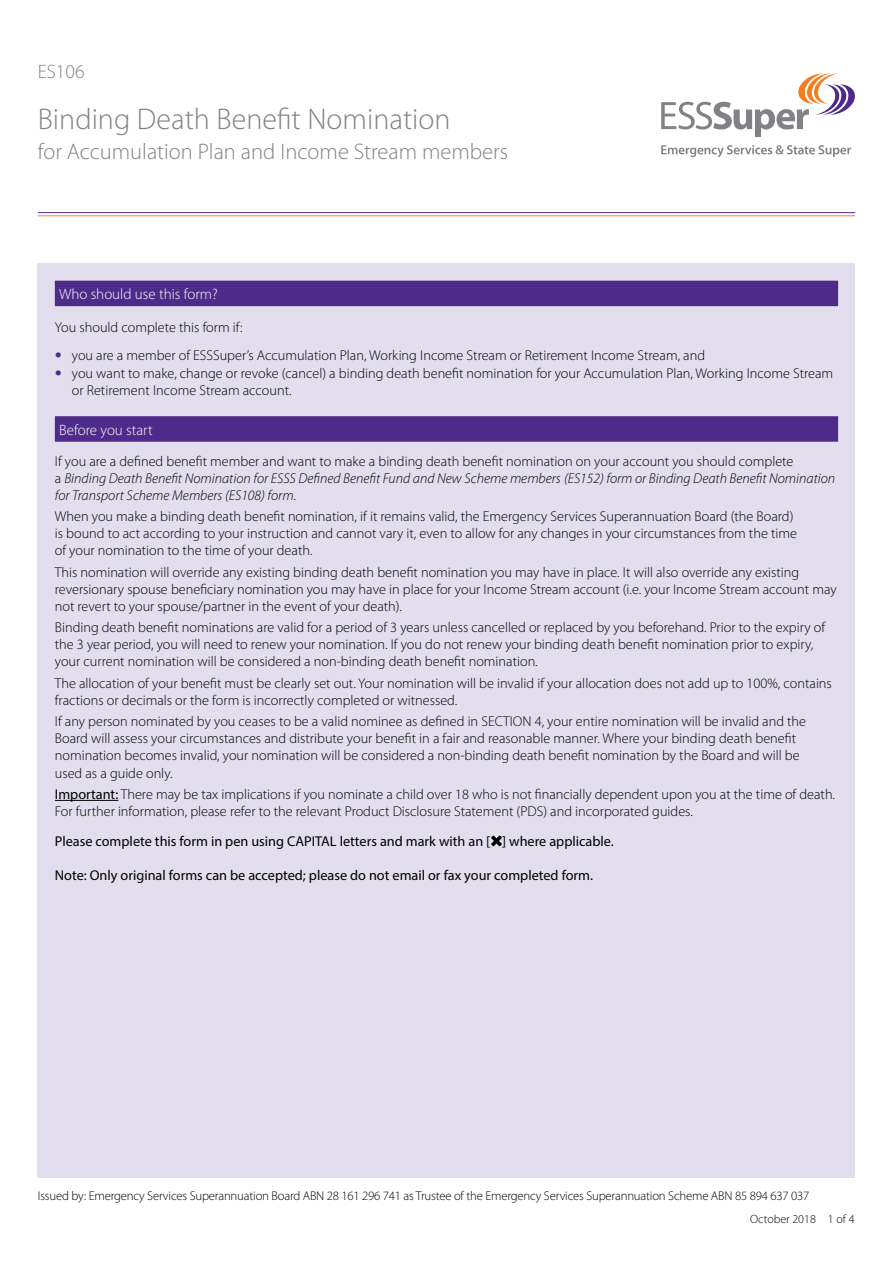
<style>
.page{position:relative;width:893px;height:1263px;background:#fff}
.page>*{position:absolute;margin:0;border:0;box-sizing:border-box;transform-origin:0 0}
.t1{font:300 30px "Myriad Pro";color:#808285}
.t2{font:300 22.5px "Myriad Pro";color:#808285}
.t3{font:300 19.5px "Myriad Pro";color:#808285}
.t4{font:300 15px "Myriad Pro";color:#fff}
.t5{font:300 14.25px/17.1px "Myriad Pro";color:#000}
.t6{font:italic 300 14.25px/17.1px "Myriad Pro";color:#000}
.t7{font:14.25px "Myriad Pro";color:#000}
.t8{font:300 12.75px "Myriad Pro";letter-spacing:-.015em;color:#000}
.t9{font:300 12px "Myriad Pro";color:#000}
.s1{font-family:"Helvetica Neue";font-weight:200;font-style:italic;color:#4e2b8a}
.s2{font-style:normal}
.s3{font-weight:400}
</style>
<div class="page">
<svg style="left:661px;top:73px;width:194px;height:64px"></svg>
<svg style="left:661px;top:145px;width:190px;height:12px"></svg>
<div style="left:38px;top:264px;width:817px;height:914px;background:#e2deee"></div>
<hr style="left:38px;top:212px;width:817px;height:1px;background:#4e2b8a">
<hr style="left:38px;top:215px;width:817px;height:1px;background:#f57e20">
<svg style="left:55px;top:281px;width:783px;height:161px"></svg>
<hr style="left:55px;top:800px;width:63px;height:1px;background:#000">
<svg style="left:491px;top:836px;width:11px;height:10px"></svg>
<h3 class="t3" style="left:38px;top:60px;width:48px">ES106</h3>
<h1 class="t1" style="left:38px;top:101px;width:414px">Binding Death Benefit Nomination</h1>
<h2 class="t2" style="left:38px;top:138px;width:472px">for Accumulation Plan and Income Stream members</h2>
<p class="t4" style="left:59px;top:285px;width:160px">Who should use this form?</p>
<p class="t5" style="left:55px;top:319px;width:189px">You should complete this form if:</p>
<p class="t5" style="left:55px;top:346px;width:652px"><span class="s1">•</span> you are a member of ESSSuper’s Accumulation Plan, Working Income Stream or Retirement Income Stream, and</p>
<p class="t5" style="left:72px;top:365px;width:763px;line-height:16.5px;text-indent:-17px"><span class="s1">•</span> you want to make, change or revoke (cancel) a binding death benefit nomination for your Accumulation Plan, Working Income Stream or Retirement Income Stream account.</p>
<p class="t4" style="left:59px;top:421px;width:95px">Before you start</p>
<p class="t6" style="left:55px;top:452px;width:782px"><span class="s2">If you are a defined benefit member and want to make a binding death benefit nomination on your account you should complete<br>a</span> Binding Death Benefit Nomination for ESSS Defined Benefit Fund and New Scheme members (ES152) form or Binding Death Benefit Nomination for Transport Scheme Members (ES108) form<span class="s2">.</span></p>
<p class="t5" style="left:55px;top:508px;width:744px">When you make a binding death benefit nomination, if it remains valid, the Emergency Services Superannuation Board (the Board) is bound to act according to your instruction and cannot vary it, even to allow for any changes in your circumstances from the time of your nomination to the time of your death.</p>
<p class="t5" style="left:55px;top:563px;width:783px">This nomination will override any existing binding death benefit nomination you may have in place. It will also override any existing reversionary spouse beneficiary nomination you may have in place for your Income Stream account (i.e. your Income Stream account may not revert to your spouse/partner in the event of your death).</p>
<p class="t5" style="left:55px;top:619px;width:772px">Binding death benefit nominations are valid for a period of 3 years unless cancelled or replaced by you beforehand. Prior to the expiry of the 3 year period, you will need to renew your nomination. If you do not renew your binding death benefit nomination prior to expiry, your current nomination will be considered a non-binding death benefit nomination.</p>
<p class="t5" style="left:55px;top:674px;width:779px">The allocation of your benefit must be clearly set out. Your nomination will be invalid if your allocation does not add up to 100%, contains fractions or decimals or the form is incorrectly completed or witnessed.</p>
<p class="t5" style="left:55px;top:713px;width:753px">If any person nominated by you ceases to be a valid nominee as defined in SECTION 4, your entire nomination will be invalid and the Board will assess your circumstances and distribute your benefit in a fair and reasonable manner. Where your binding death benefit nomination becomes invalid, your nomination will be considered a non-binding death benefit nomination by the Board and will be used as a guide only.</p>
<p class="t5" style="left:55px;top:785px;width:782px"><span class="s3">Important:</span> There may be tax implications if you nominate a child over 18 who is not financially dependent upon you at the time of death.<br>For further information, please refer to the relevant Product Disclosure Statement (PDS) and incorporated guides.</p>
<p class="t7" style="left:55px;top:833px;width:560px">Please complete this form in pen using CAPITAL letters and mark with an [ ] where applicable.</p>
<p class="t7" style="left:55px;top:867px;width:540px">Note: Only original forms can be accepted; please do not email or fax your completed form.</p>
<p class="t8" style="left:38px;top:1188px;width:773px">Issued by: Emergency Services Superannuation Board ABN 28 161 296 741 as Trustee of the Emergency Services Superannuation Scheme ABN 85 894 637 037</p>
<p class="t9" style="left:750px;top:1211px;width:106px">October 2018 1 of 4</p>
</div>
